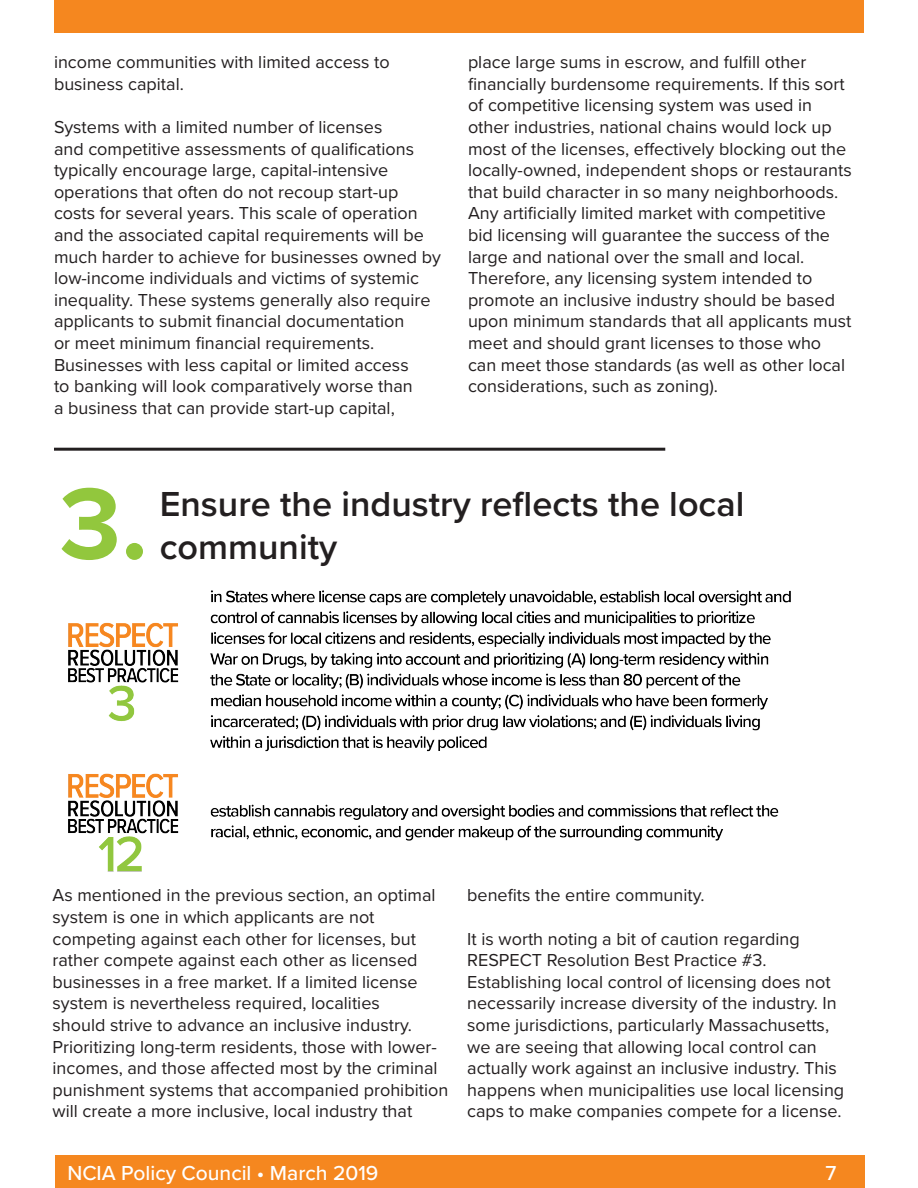
<style>
.page{position:relative;width:918px;height:1188px;background:#fff}
.page>*{position:absolute;margin:0;border:0;box-sizing:border-box;transform-origin:0 0}
.t1{font:700 105px "Proxima Nova";color:#92c73d}
.t2{font:600 36px/43.5px "Proxima Nova";color:#231f20}
.t3{font:500 21px "Proxima Nova";color:#fff}
.t4{font:18px/21.6px "Proxima Nova";color:#231f20}
</style>
<div class="page">
<div style="left:56px;top:1156px;width:810px;height:32px;background:#f5871f"></div>
<div style="left:54px;top:0;width:810px;height:32px;background:#f5871f"></div>
<hr style="left:54px;top:448px;width:611px;height:3px;background:#231f20">
<img style="left:68px;top:590px;width:723px;height:282px">
<p class="t4" style="left:54px;top:51px;width:337px">income communities with limited access to business capital.</p>
<p class="t4" style="left:54px;top:115px;width:389px">Systems with a limited number of licenses<br>and competitive assessments of qualifications typically encourage large, capital-intensive operations that often do not recoup start-up costs for several years. This scale of operation and the associated capital requirements will be much harder to achieve for businesses owned by low-income individuals and victims of systemic inequality. These systems generally also require applicants to submit financial documentation<br>or meet minimum financial requirements.<br>Businesses with less capital or limited access<br>to banking will look comparatively worse than<br>a business that can provide start-up capital,</p>
<p class="t4" style="left:468px;top:51px;width:385px">place large sums in escrow, and fulfill other financially burdensome requirements. If this sort of competitive licensing system was used in other industries, national chains would lock up most of the licenses, effectively blocking out the locally-owned, independent shops or restaurants that build character in so many neighborhoods.<br>Any artificially limited market with competitive bid licensing will guarantee the success of the large and national over the small and local.<br>Therefore, any licensing system intended to promote an inclusive industry should be based upon minimum standards that all applicants must meet and should grant licenses to those who can meet those standards (as well as other local considerations, such as zoning).</p>
<p class="t1" style="left:59px;top:445px;width:90px">3.</p>
<p class="t2" style="left:160px;top:481px;width:586px">Ensure the industry reflects the local community</p>
<p class="t4" style="left:52px;top:884px;width:397px">As mentioned in the previous section, an optimal system is one in which applicants are not competing against each other for licenses, but rather compete against each other as licensed businesses in a free market. If a limited license system is nevertheless required, localities<br>should strive to advance an inclusive industry.<br>Prioritizing long-term residents, those with lower&shy;incomes, and those affected most by the criminal punishment systems that accompanied prohibition will create a more inclusive, local industry that</p>
<p class="t4" style="left:467px;top:884px;width:239px">benefits the entire community.</p>
<p class="t4" style="left:467px;top:927px;width:379px">It is worth noting a bit of caution regarding RESPECT Resolution Best Practice #3.<br>Establishing local control of licensing does not necessarily increase diversity of the industry. In some jurisdictions, particularly Massachusetts, we are seeing that allowing local control can actually work against an inclusive industry. This happens when municipalities use local licensing caps to make companies compete for a license.</p>
<p class="t3" style="left:67px;top:1157px;width:312px">NCIA Policy Council • March 2019</p>
<p class="t3" style="left:825px;top:1157px;width:12px">7</p>
</div>
